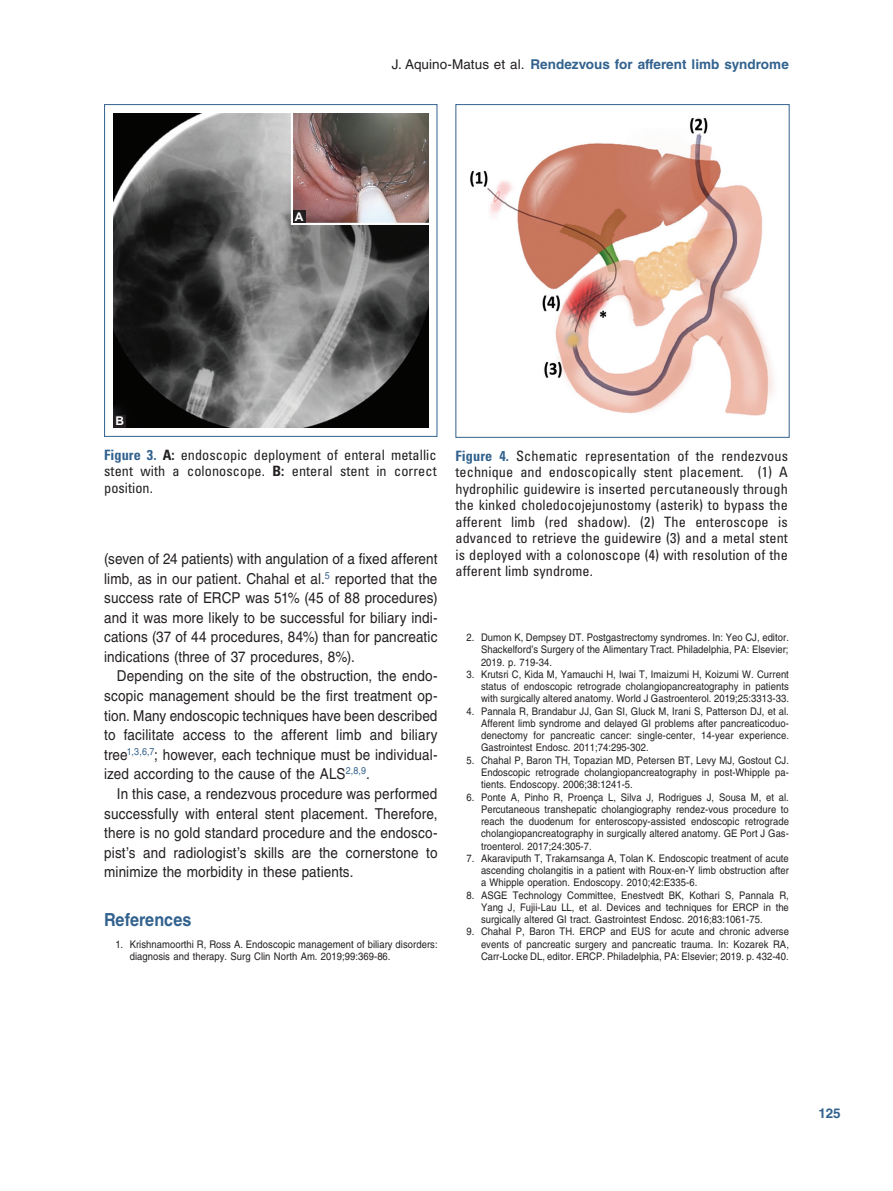
<style>
.page{position:relative;width:893px;height:1191px;background:#fff}
.page>*{position:absolute;margin:0;border:0;box-sizing:border-box;transform-origin:0 0}
.t1{font:700 18px "Helvetica LT Std";letter-spacing:.005em;color:#32628e;scale:.9 1}
.TX{font:15px/19.5px "Helvetica LT Std";letter-spacing:.01em;color:#231f20;text-align:justify;scale:.9 1}
.FGC{font:condensed 14.25px/16.5px "Univers LT Std";letter-spacing:.005em;color:#231f20;text-align:justify}
.t2{font:700 13.5px "Helvetica LT Std";letter-spacing:.005em;color:#32628e}
.LABEL{font:700 12px "Arial";color:#fff}
.REF{font:10.5px/12.3px "Helvetica LT Std";letter-spacing:.005em;color:#231f20;text-align:justify;scale:.9 1}
.s1{font-weight:400;color:#231f20}
.s2{font-weight:700;color:#32628e}
.s3{font-weight:700}
</style>
<div class="page">
<img style="left:470px;top:118px;width:304px;height:298px">
<div style="left:455px;top:104px;width:334px;height:334px;border:1px solid #32628e"></div>
<img style="left:113px;top:113px;width:315px;height:314px">
<div style="left:104px;top:104px;width:333px;height:333px;border:1px solid #32628e"></div>
<div style="left:114px;top:415px;width:12px;height:12px;background:#231f20"></div>
<div style="left:293px;top:210px;width:13px;height:13px;background:#231f20"></div>
<p class="LABEL" style="left:295px;top:208px;width:10px">A</p>
<p class="t2" style="left:392px;top:56px;width:399px"><span class="s1">J. Aquino-Matus et al.</span> Rendezvous for afferent limb syndrome</p>
<p class="LABEL" style="left:116px;top:413px;width:10px">B</p>
<p class="FGC" style="left:104px;top:446px;width:334px"><span class="s2">Figure 3.</span> <span class="s3">A:</span> endoscopic deployment of enteral metallic stent with a colonoscope. <span class="s3">B:</span> enteral stent in correct position.</p>
<p class="TX" style="left:104px;top:549px;width:372px">(seven of 24 patients) with angulation of a fixed afferent limb, as in our patient. Chahal et al.<sup>5</sup> reported that the success rate of ERCP was 51% (45 of 88 procedures) and it was more likely to be successful for biliary indi&shy;cations (37 of 44 procedures, 84%) than for pancreatic indications (three of 37 procedures, 8%).</p>
<p class="TX" style="left:104px;top:666px;width:372px;text-indent:13px">Depending on the site of the obstruction, the endo&shy;scopic management should be the first treatment op&shy;tion. Many endoscopic techniques have been described to facilitate access to the afferent limb and biliary tree<sup>1,3,6,7</sup>; however, each technique must be individual&shy;ized according to the cause of the ALS<sup>2,8,9</sup>.</p>
<p class="TX" style="left:104px;top:784px;width:372px;text-indent:13px">In this case, a rendezvous procedure was performed successfully with enteral stent placement. Therefore, there is no gold standard procedure and the endosco&shy;pist’s and radiologist’s skills are the cornerstone to minimize the morbidity in these patients.</p>
<h1 class="t1" style="left:104px;top:909px;width:99px">References</h1>
<p class="REF" style="left:130px;top:938px;width:344px;text-indent:-14px">1. Krishnamoorthi R, Ross A. Endoscopic management of biliary disorders: diagnosis and therapy. Surg Clin North Am. 2019;99:369-86.</p>
<p class="FGC" style="left:455px;top:447px;width:334px"><span class="s2">Figure 4.</span> Schematic representation of the rendezvous technique and endoscopically stent placement. (1) A hydrophilic guidewire is inserted percutaneously through the kinked choledocojejunostomy (asterik) to bypass the afferent limb (red shadow). (2) The enteroscope is advanced to retrieve the guidewire (3) and a metal stent is deployed with a colonoscope (4) with resolution of the afferent limb syndrome.</p>
<p class="REF" style="left:481px;top:631px;width:344px;text-indent:-14px">2. Dumon K, Dempsey DT. Postgastrectomy syndromes. In: Yeo CJ, editor.<br>Shackelford’s Surgery of the Alimentary Tract. Philadelphia, PA: Elsevier; 2019. p. 719-34.</p>
<p class="REF" style="left:481px;top:668px;width:344px;text-indent:-14px">3. Krutsri C, Kida M, Yamauchi H, Iwai T, Imaizumi H, Koizumi W. Current status of endoscopic retrograde cholangiopancreatography in patients with surgically altered anatomy. World J Gastroenterol. 2019;25:3313-33.</p>
<p class="REF" style="left:481px;top:705px;width:344px;text-indent:-14px">4. Pannala R, Brandabur JJ, Gan SI, Gluck M, Irani S, Patterson DJ, et al.<br>Afferent limb syndrome and delayed GI problems after pancreaticoduo&shy;denectomy for pancreatic cancer: single-center, 14-year experience.<br>Gastrointest Endosc. 2011;74:295-302.</p>
<p class="REF" style="left:481px;top:754px;width:344px;text-indent:-14px">5. Chahal P, Baron TH, Topazian MD, Petersen BT, Levy MJ, Gostout CJ.<br>Endoscopic retrograde cholangiopancreatography in post-Whipple pa&shy;tients. Endoscopy. 2006;38:1241-5.</p>
<p class="REF" style="left:481px;top:790px;width:344px;text-indent:-14px">6. Ponte A, Pinho R, Proença L, Silva J, Rodrigues J, Sousa M, et al.<br>Percutaneous transhepatic cholangiography rendez-vous procedure to reach the duodenum for enteroscopy-assisted endoscopic retrograde cholangiopancreatography in surgically altered anatomy. GE Port J Gas&shy;troenterol. 2017;24:305-7.</p>
<p class="REF" style="left:481px;top:852px;width:344px;text-indent:-14px">7. Akaraviputh T, Trakarnsanga A, Tolan K. Endoscopic treatment of acute ascending cholangitis in a patient with Roux-en-Y limb obstruction after a Whipple operation. Endoscopy. 2010;42:E335-6.</p>
<p class="REF" style="left:481px;top:888px;width:344px;text-indent:-14px">8. ASGE Technology Committee, Enestvedt BK, Kothari S, Pannala R, Yang J, Fujii-Lau LL, et al. Devices and techniques for ERCP in the surgically altered GI tract. Gastrointest Endosc. 2016;83:1061-75.</p>
<p class="REF" style="left:481px;top:925px;width:344px;text-indent:-14px">9. Chahal P, Baron TH. ERCP and EUS for acute and chronic adverse events of pancreatic surgery and pancreatic trauma. In: Kozarek RA, Carr-Locke DL, editor. ERCP. Philadelphia, PA: Elsevier; 2019. p. 432-40.</p>
<p class="t2" style="left:819px;top:1104px;width:24px">125</p>
</div>
